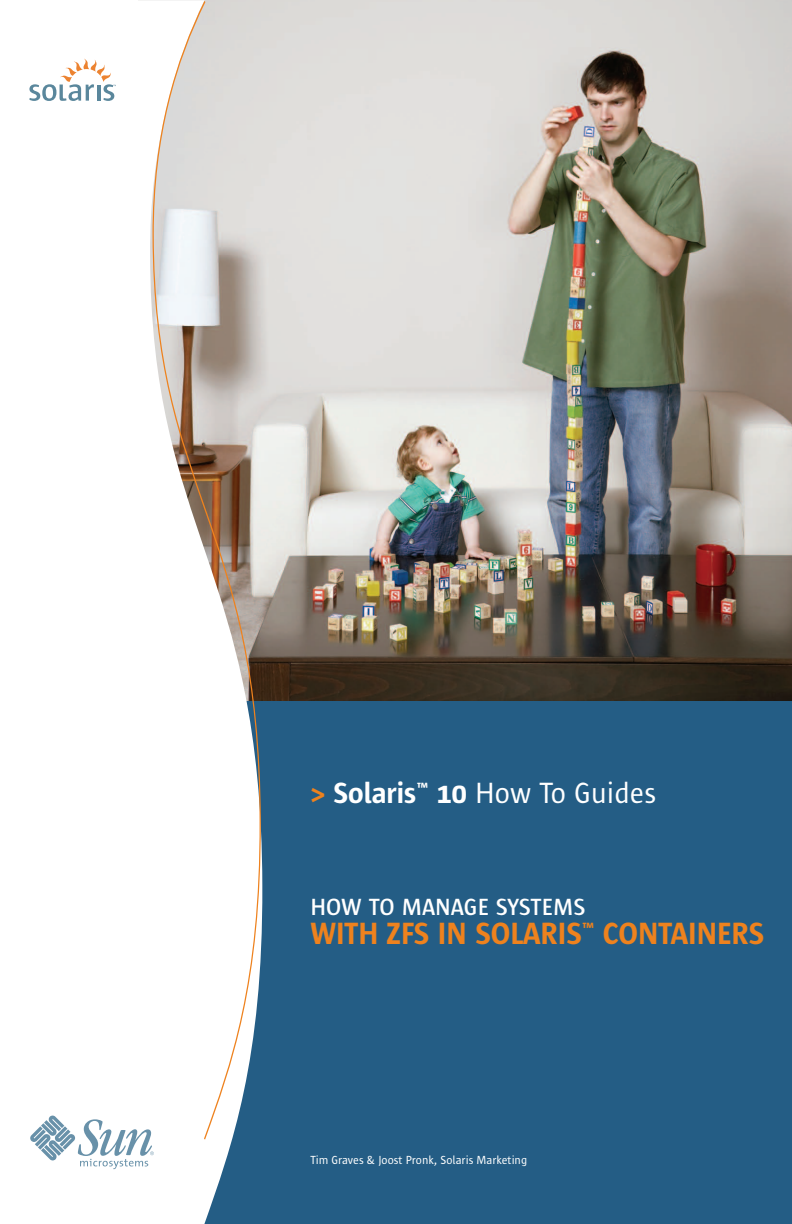
<style>
.page{position:relative;width:792px;height:1224px;background:#fff}
.page>*{position:absolute;margin:0;border:0;box-sizing:border-box;transform-origin:0 0}
.t1{font:600 31.6px "Sun Sans";color:#ee821e}
.t2{font:30px "Sun Sans";color:#fff}
.t3{font:600 24px "Sun Sans";color:#fff}
.t4{font:12px "Sun Sans";color:#fff}
.s1{font-weight:600;color:#ee821e}
.s2{font-weight:600}
</style>
<div class="page">
<div style="left:182px;top:680px;width:610px;height:544px;background:#245d85"></div>
<img style="left:263px;top:0;width:529px;height:701px">
<svg style="left:51px;top:0;width:212px;height:1224px"></svg>
<svg style="left:152px;top:0;width:109px;height:1142px"></svg>
<svg style="left:29px;top:59px;width:87px;height:42px"></svg>
<svg style="left:30px;top:1116px;width:124px;height:53px"></svg>
<h2 class="t2" style="left:310px;top:782px;width:347px"><span class="s1">&gt;</span> <span class="s2">Solaris™ 10</span> How To Guides</h2>
<h3 class="t3" style="left:310px;top:898px;width:276px">HOW TO MANAGE SYSTEMS</h3>
<h1 class="t1" style="left:310px;top:923px;width:455px">WITH ZFS IN SOLARIS™ CONTAINERS</h1>
<p class="t4" style="left:310px;top:1156px;width:218px">Tim Graves &amp; Joost Pronk, Solaris Marketing</p>
</div>
